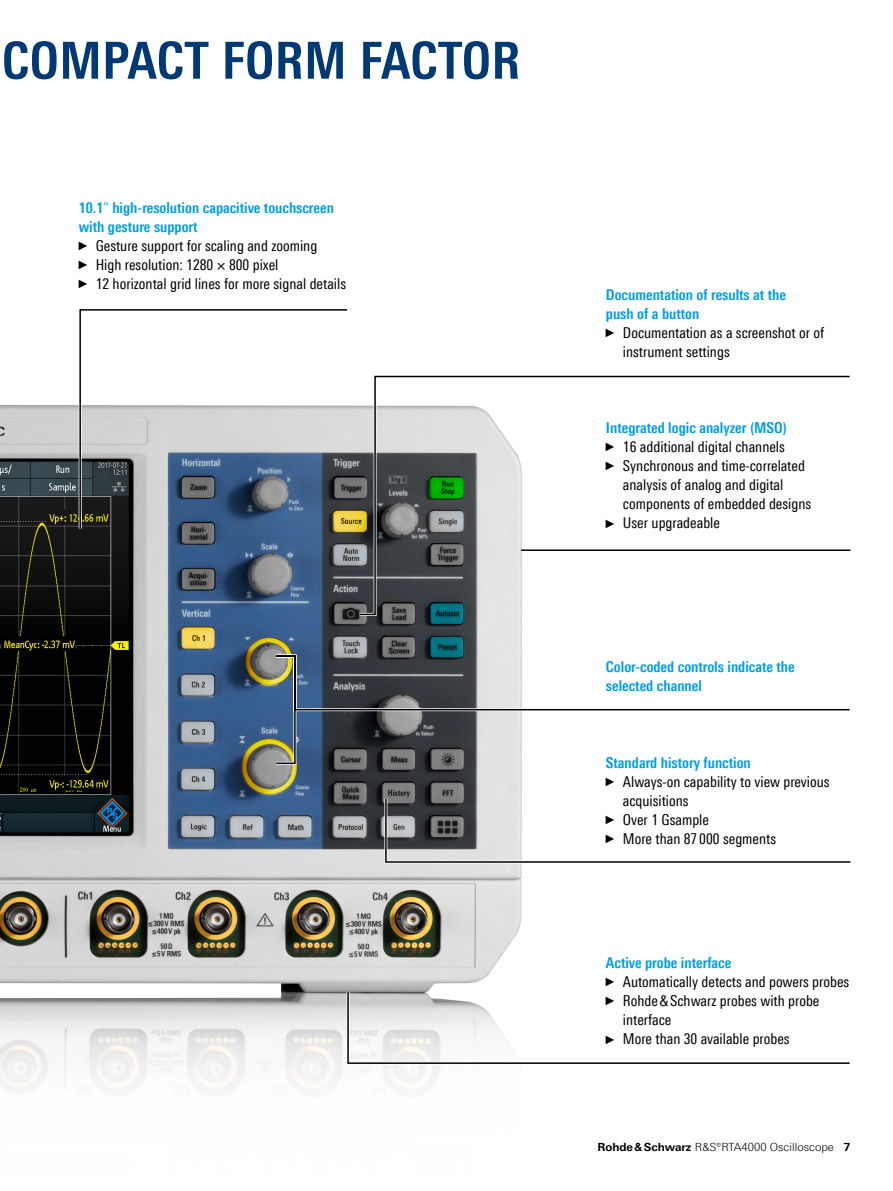
<style>
.page{position:relative;width:893px;height:1191px;background:#fff}
.page>*{position:absolute;margin:0;border:0;box-sizing:border-box;transform-origin:0 0}
.t1{font:700 51px "Linotype Univers 620 Cn";letter-spacing:.01em;color:#003973}
.t2{font:15px/19.2px "Linotype Univers 420 Cn";color:#000}
.Ueberschrift_cyan_10{font:700 15px/19.2px "Linotype Univers 620 Cn";color:#009ee3}
.t3{font:300 11.25px "Linotype Univers 330";color:#000}
.s1{font-family:"Linotype Univers 330";font-weight:300}
.s2{font-family:"Arial Narrow";font-size:12px}
.s3{font-family:"Linotype Univers 630";font-weight:700}
</style>
<div class="page">
<img style="left:0;top:405px;width:522px;height:683px">
<svg style="left:77px;top:405px;width:273px;height:126px"></svg>
<svg style="left:79px;top:309px;width:269px;height:221px"></svg>
<svg style="left:345px;top:989px;width:505px;height:77px"></svg>
<svg style="left:358px;top:375px;width:493px;height:241px"></svg>
<hr style="left:521px;top:549px;width:329px;height:3px;background:#fff">
<hr style="left:521px;top:549px;width:329px;height:2px;background:#000">
<svg style="left:273px;top:653px;width:249px;height:113px"></svg>
<svg style="left:275px;top:654px;width:575px;height:111px"></svg>
<svg style="left:383px;top:795px;width:468px;height:70px"></svg>
<h1 class="t1" style="left:2px;top:30px;width:520px">COMPACT FORM FACTOR</h1>
<p class="Ueberschrift_cyan_10" style="left:79px;top:198px;width:257px">10.1<span class="s1">"</span> high-resolution capacitive touchscreen with gesture support</p>
<p class="t2" style="left:79px;top:236px;width:240px"><span class="s2">►</span> Gesture support for scaling and zooming</p>
<p class="t2" style="left:79px;top:255px;width:201px"><span class="s2">►</span> High resolution: 1280 × 800 pixel</p>
<p class="t2" style="left:79px;top:274px;width:269px"><span class="s2">►</span> 12 horizontal grid lines for more signal details</p>
<p class="Ueberschrift_cyan_10" style="left:606px;top:285px;width:182px">Documentation of results at the push of a button</p>
<p class="t2" style="left:623px;top:323px;width:203px;text-indent:-17px"><span class="s2">►</span> Documentation as a screenshot or of instrument settings</p>
<p class="Ueberschrift_cyan_10" style="left:606px;top:417px;width:182px">Integrated logic analyzer (MSO)</p>
<p class="t2" style="left:606px;top:437px;width:180px"><span class="s2">►</span> 16 additional digital channels</p>
<p class="t2" style="left:623px;top:456px;width:190px;text-indent:-17px"><span class="s2">►</span> Synchronous and time-correlated analysis of analog and digital components of embedded designs</p>
<p class="t2" style="left:606px;top:513px;width:116px"><span class="s2">►</span> User upgradeable</p>
<p class="Ueberschrift_cyan_10" style="left:606px;top:657px;width:190px">Color-coded controls indicate the selected channel</p>
<p class="Ueberschrift_cyan_10" style="left:606px;top:752px;width:146px">Standard history function</p>
<p class="t2" style="left:623px;top:771px;width:208px;text-indent:-17px"><span class="s2">►</span> Always-on capability to view previous acquisitions</p>
<p class="t2" style="left:606px;top:810px;width:105px"><span class="s2">►</span> Over 1 Gsample</p>
<p class="t2" style="left:606px;top:829px;width:172px"><span class="s2">►</span> More than 87 000 segments</p>
<p class="Ueberschrift_cyan_10" style="left:606px;top:952px;width:127px">Active probe interface</p>
<p class="t2" style="left:606px;top:972px;width:245px"><span class="s2">►</span> Automatically detects and powers probes</p>
<p class="t2" style="left:623px;top:991px;width:198px;text-indent:-17px"><span class="s2">►</span> Rohde&amp;Schwarz probes with probe interface</p>
<p class="t2" style="left:606px;top:1029px;width:185px"><span class="s2">►</span> More than 30 available probes</p>
<p class="t3" style="left:597px;top:1140px;width:254px"><span class="s3">Rohde&amp;Schwarz</span> R&amp;S®RTA4000 Oscilloscope <span class="s3">7</span></p>
</div>
